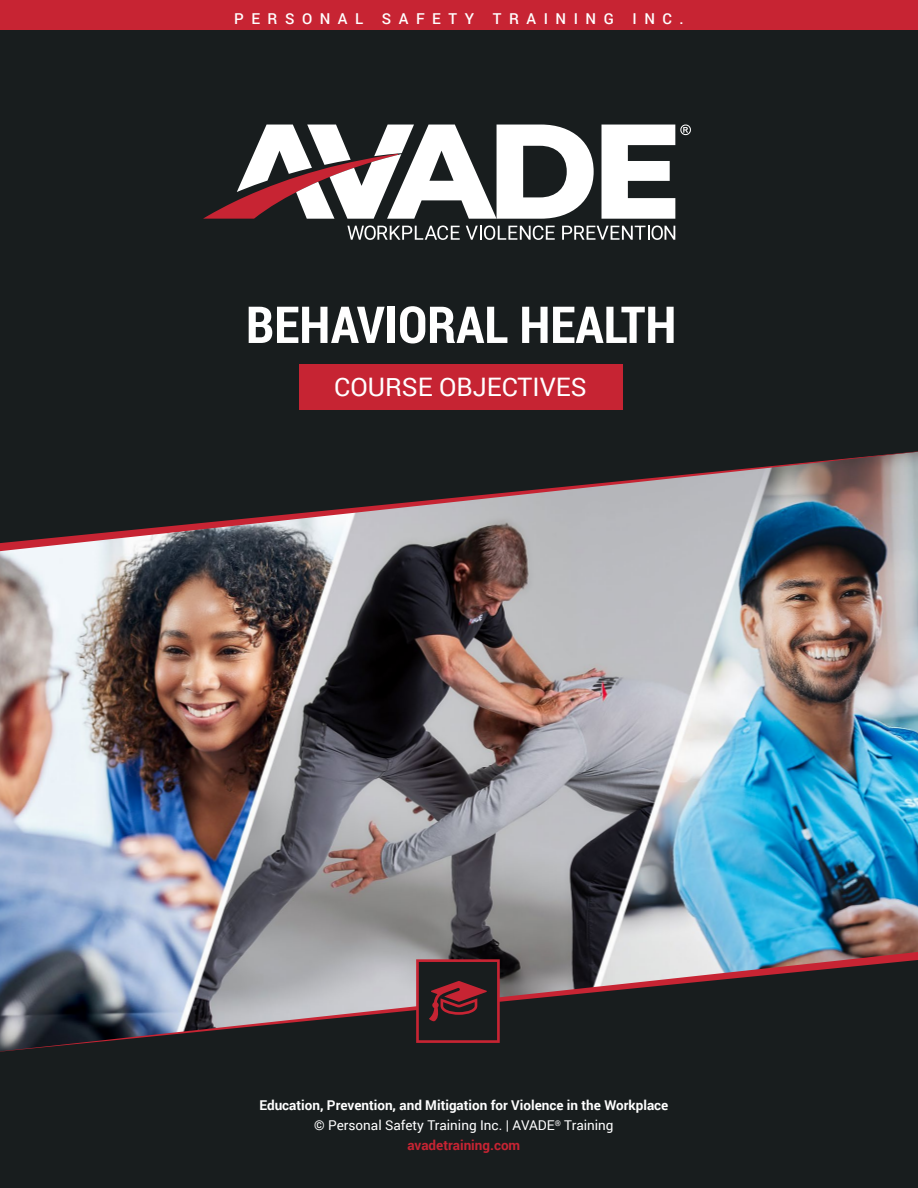
<style>
.page{position:relative;width:918px;height:1188px;background:#181d1e}
.page>*{position:absolute;margin:0;border:0;box-sizing:border-box;transform-origin:0 0}
.t1{font:700 51px "Roboto Condensed";color:#fff}
.t2{font:25.5px "Roboto";color:#fff}
.t3{font:500 15px "Roboto";letter-spacing:.5em;color:#fff}
.t4{font:700 13.5px/19.6px "Roboto";color:#fff;text-align:center}
.s1{font-weight:400}
.s2{color:#c72433}
</style>
<div class="page">
<svg style="left:347px;top:225px;width:113px;height:15px"></svg>
<svg style="left:466px;top:225px;width:89px;height:15px"></svg>
<svg style="left:562px;top:225px;width:113px;height:15px"></svg>
<svg style="left:602px;top:125px;width:89px;height:94px"></svg>
<svg style="left:203px;top:125px;width:391px;height:94px"></svg>
<div style="left:0;top:0;width:918px;height:29px;background:#c72433"></div>
<div style="left:299px;top:364px;width:324px;height:45px;background:#c62433"></div>
<img style="left:0;top:551px;width:918px;height:401px">
<svg style="left:0;top:952px;width:918px;height:100px"></svg>
<svg style="left:416px;top:959px;width:84px;height:84px"></svg>
<svg style="left:0;top:451px;width:918px;height:100px"></svg>
<p class="t3" style="left:234px;top:9px;width:451px">PERSONAL SAFETY TRAINING INC.</p>
<h1 class="t1" style="left:246px;top:289px;width:432px">BEHAVIORAL HEALTH</h1>
<h2 class="t2" style="left:334px;top:370px;width:254px">COURSE OBJECTIVES</h2>
<p class="t4" style="left:259px;top:1095px;width:410px">Education, Prevention, and Mitigation for Violence in the Workplace <span class="s1">© Personal Safety Training Inc. | AVADE</span><sup>®</sup> <span class="s1">Training </span><span class="s2">avadetraining.com</span></p>
</div>
